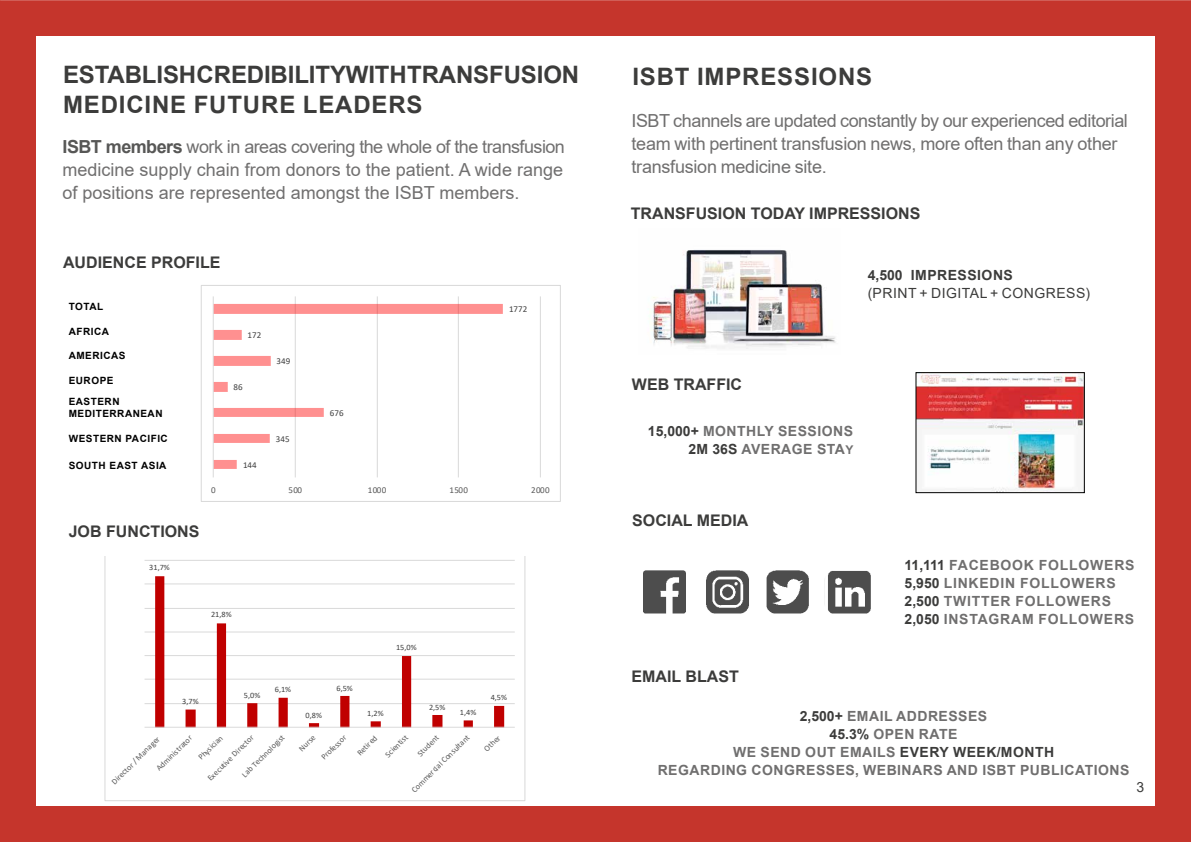
<style>
.page{position:relative;width:1191px;height:842px;background:#fff}
.page>*{position:absolute;margin:0;border:0;box-sizing:border-box;transform-origin:0 0}
.t1{font:700 24px/30px "Arial";letter-spacing:-.005em;color:#3c3c3b}
.t2{font:700 24px "Arial";letter-spacing:.035em;color:#3c3c3b}
.t3{font:18px/23px "Arial";letter-spacing:-.015em;color:#706f6f}
.t4{font:700 16px "Arial";color:#3c3c3b}
.t5{font:700 14px/18px "Arial";letter-spacing:.035em;color:#706f6f;text-align:center}
.t6{font:700 14px/18px "Arial";letter-spacing:.055em;color:#706f6f}
.t7{font:14px "Arial";letter-spacing:.035em;color:#3c3c3b}
.t8{font:700 14px "Arial";letter-spacing:.035em;color:#3c3c3b}
.t9{font:700 10px/21.3px "Arial";letter-spacing:.05em;color:#000}
.t10{font:9px "Calibri";color:#404040}
.t11{font:9px "Calibri";letter-spacing:.05em;color:#595959}
.t12{font:8.2px "Calibri";color:#595959}
.t13{font:8.2px "Calibri";color:#404040}
.s1{font-weight:700;color:#575756}
.s2{color:#3c3c3b}
.s3{font-size:12px}
</style>
<div class="page">
<div style="left:0;top:1px;width:1190px;height:840px;background:#c5352c"></div>
<div style="left:36px;top:36px;width:1119px;height:770px;background:#fff"></div>
<img style="left:643px;top:570px;width:228px;height:44px">
<img style="left:918px;top:375px;width:164px;height:116px">
<img style="left:652px;top:250px;width:184px;height:99px">
<hr style="left:213px;top:296px;width:1px;height:181px;background:#d9d9d9">
<hr style="left:295px;top:296px;width:1px;height:181px;background:#d9d9d9">
<hr style="left:377px;top:296px;width:1px;height:181px;background:#d9d9d9">
<hr style="left:458px;top:296px;width:1px;height:181px;background:#d9d9d9">
<hr style="left:540px;top:296px;width:1px;height:181px;background:#d9d9d9">
<svg style="left:214px;top:304px;width:289px;height:165px"></svg>
<div style="left:201px;top:285px;width:360px;height:217px;border:1px solid #d9d9d9"></div>
<svg style="left:105px;top:556px;width:420px;height:245px"></svg>
<h1 class="t1" style="left:63px;top:60px;width:518px">ESTABLISH CREDIBILITY WITH TRANSFUSION<br>MEDICINE FUTURE LEADERS</h1>
<p class="t3" style="left:63px;top:135px;width:504px;text-align:justify"><span class="s1">ISBT members</span> work in areas covering the whole of the transfusion medicine supply chain from donors to the patient. A wide range of positions are represented amongst the ISBT members.</p>
<p class="t4" style="left:63px;top:252px;width:159px">AUDIENCE PROFILE</p>
<p class="t9" style="left:69px;top:296px;width:36px">TOTAL</p>
<p class="t9" style="left:69px;top:320px;width:42px">AFRICA</p>
<p class="t9" style="left:69px;top:345px;width:58px">AMERICAS</p>
<p class="t9" style="left:69px;top:370px;width:52px">EUROPE<br>EASTERN</p>
<p class="t9" style="left:69px;top:403px;width:95px">MEDITERRANEAN</p>
<p class="t9" style="left:69px;top:428px;width:101px">WESTERN PACIFIC</p>
<p class="t9" style="left:69px;top:455px;width:99px">SOUTH EAST ASIA</p>
<p class="t10" style="left:248px;top:329px;width:15px">172</p>
<p class="t10" style="left:234px;top:381px;width:11px">86</p>
<p class="t10" style="left:243px;top:459px;width:15px">144</p>
<p class="t10" style="left:276px;top:355px;width:15px">349</p>
<p class="t10" style="left:276px;top:433px;width:15px">345</p>
<p class="t10" style="left:330px;top:407px;width:15px">676</p>
<p class="t10" style="left:509px;top:303px;width:20px">1772</p>
<p class="t11" style="left:211px;top:484px;width:6px">0</p>
<p class="t11" style="left:288px;top:484px;width:15px">500</p>
<p class="t11" style="left:368px;top:484px;width:20px">1000</p>
<p class="t11" style="left:449px;top:484px;width:20px">1500</p>
<p class="t11" style="left:531px;top:484px;width:20px">2000</p>
<p class="t4" style="left:69px;top:520px;width:132px">JOB FUNCTIONS</p>
<p class="t13" style="left:149px;top:561px;width:22px">31,7%</p>
<p class="t13" style="left:211px;top:609px;width:22px">21,8%</p>
<p class="t13" style="left:182px;top:696px;width:18px">3,7%</p>
<p class="t13" style="left:244px;top:689px;width:18px">5,0%</p>
<p class="t13" style="left:275px;top:684px;width:18px">6,1%</p>
<p class="t13" style="left:306px;top:709px;width:18px">0,8%</p>
<p class="t13" style="left:336px;top:682px;width:18px">6,5%</p>
<p class="t13" style="left:396px;top:641px;width:22px">15,0%</p>
<p class="t13" style="left:367px;top:707px;width:18px">1,2%</p>
<p class="t13" style="left:429px;top:701px;width:18px">2,5%</p>
<p class="t13" style="left:460px;top:706px;width:18px">1,4%</p>
<p class="t13" style="left:491px;top:691px;width:18px">4,5%</p>
<p class="t12" style="left:239px;top:772px;width:57px;rotate:-45deg">Lab Technologist</p>
<p class="t12" style="left:296px;top:746px;width:21px;rotate:-45deg">Nurse</p>
<p class="t12" style="left:318px;top:754px;width:34px;rotate:-45deg">Professor</p>
<p class="t12" style="left:354px;top:750px;width:26px;rotate:-45deg">Retired</p>
<p class="t12" style="left:383px;top:752px;width:30px;rotate:-45deg">Scientist</p>
<p class="t12" style="left:415px;top:751px;width:28px;rotate:-45deg">Student</p>
<p class="t12" style="left:409px;top:787px;width:79px;rotate:-45deg">Commercial Consultant</p>
<p class="t12" style="left:481px;top:746px;width:21px;rotate:-45deg">Other</p>
<p class="t12" style="left:205px;top:775px;width:63px;rotate:-45deg">Executive Director</p>
<p class="t12" style="left:154px;top:765px;width:48px;rotate:-45deg">Administrator</p>
<p class="t12" style="left:196px;top:754px;width:32px;rotate:-45deg">Physician</p>
<p class="t12" style="left:109px;top:779px;width:66px;rotate:-45deg">Director / Manager</p>
<h1 class="t2" style="left:632px;top:59px;width:241px">ISBT IMPRESSIONS</h1>
<p class="t3" style="left:631px;top:109px;width:498px">ISBT channels are updated constantly by our experienced editorial team with pertinent transfusion news, more often than any other transfusion medicine site.</p>
<p class="t4" style="left:631px;top:202px;width:291px">TRANSFUSION TODAY IMPRESSIONS</p>
<p class="t8" style="left:867px;top:265px;width:147px">4,500 IMPRESSIONS</p>
<p class="t7" style="left:867px;top:283px;width:224px">(PRINT + DIGITAL + CONGRESS)</p>
<p class="t4" style="left:632px;top:373px;width:112px">WEB TRAFFIC</p>
<p class="t5" style="left:648px;top:422px;width:207px;text-align:right"><span class="s2">15,000+</span> MONTHLY SESSIONS<br><span class="s2">2M 36S</span> AVERAGE STA<span class="s3">Y</span></p>
<p class="t4" style="left:632px;top:509px;width:118px">SOCIAL MEDIA</p>
<p class="t6" style="left:904px;top:557px;width:231px"><span class="s2">11,111</span> FACEBOOK FOLLOWERS<br><span class="s2">5,950</span> LINKEDIN FOLLOWERS<br><span class="s2">2,500</span> TWITTER FOLLOWERS<br><span class="s2">2,050</span> INSTAGRAM FOLLOWERS</p>
<p class="t4" style="left:631px;top:665px;width:109px">EMAIL BLAST</p>
<p class="t5" style="left:657px;top:707px;width:473px"><span class="s2">2,500+</span> EMAIL ADDRESSES<br><span class="s2">45.3%</span> OPEN RATE<br>WE SEND OUT EMAILS <span class="s2">EVERY WEEK/MONTH<br></span>REGARDING CONGRESSES, WEBINARS AND ISBT PUBLICATIONS</p>
<p class="t7" style="left:1136px;top:777px;width:9px">3</p>
</div>
